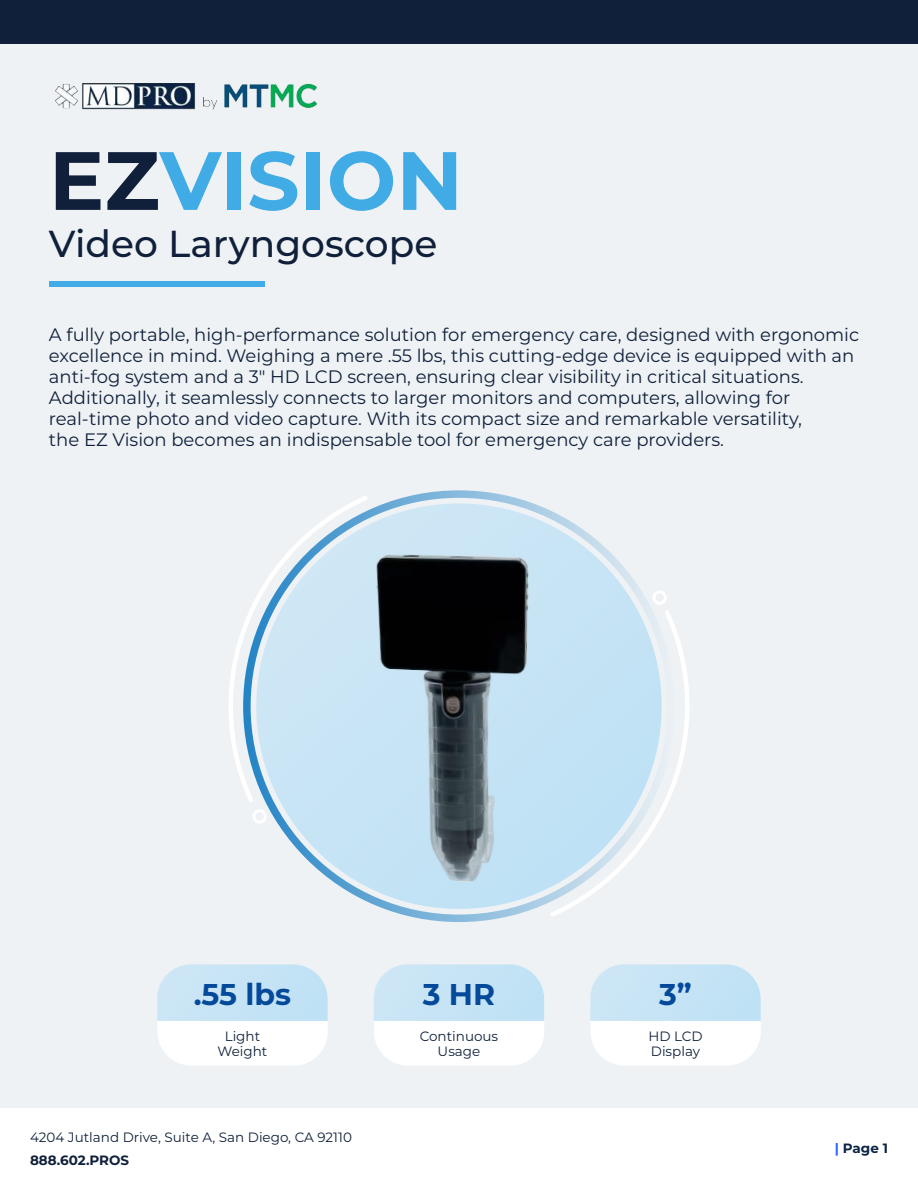
<style>
.page{position:relative;width:918px;height:1188px;background:#fff}
.page>*{position:absolute;margin:0;border:0;box-sizing:border-box;transform-origin:0 0}
.t1{font:700 82.5px "Montserrat";color:#41abe6}
.t2{font:500 37.5px "Montserrat";color:#10203a}
.t3{font:700 30px "Montserrat";color:#05499b}
.t4{font:18px/21px "Montserrat";color:#10203a}
.t5{font:13.5px/15px "Montserrat";color:#10203a;text-align:center}
.t6{font:700 13.5px "Montserrat";color:#10203a}
.t7{font:700 13.5px "Montserrat";color:#0c2344}
.s1{color:#10203a}
.s2{color:#2561ff}
</style>
<div class="page">
<div style="left:0;top:0;width:918px;height:1107px;background:#eef2f5"></div>
<div style="left:49px;top:281px;width:216px;height:6px;background:#41abe6"></div>
<div style="left:0;top:0;width:918px;height:43px;background:#10203a"></div>
<div style="left:158px;top:965px;width:170px;height:101px;background:#fff;border-radius:34px"></div>
<svg style="left:157px;top:964px;width:171px;height:57px;background:#c8e4f5"></svg>
<div style="left:374px;top:965px;width:170px;height:101px;background:#fff;border-radius:34px"></div>
<div style="left:374px;top:964px;width:170px;height:57px;background:#c6e4f5"></div>
<div style="left:591px;top:965px;width:170px;height:101px;background:#fff;border-radius:34px"></div>
<svg style="left:590px;top:964px;width:171px;height:57px;background:#c8e4f5"></svg>
<svg style="left:256px;top:553px;width:407px;height:298px"></svg>
<svg style="left:611px;top:606px;width:78px;height:273px"></svg>
<svg style="left:229px;top:541px;width:70px;height:265px"></svg>
<div style="left:252px;top:809px;width:15px;height:15px;border:3px solid #fff;border-radius:50%"></div>
<div style="left:652px;top:590px;width:15px;height:15px;border:3px solid #fff;border-radius:50%"></div>
<img style="left:55px;top:83px;width:263px;height:27px">
<img style="left:299px;top:490px;width:312px;height:432px">
<h1 class="t1" style="left:49px;top:121px;width:416px"><span class="s1">EZ</span>VISION</h1>
<h2 class="t2" style="left:49px;top:218px;width:390px">Video Laryngoscope</h2>
<p class="t4" style="left:49px;top:324px;width:812px">A fully portable, high-performance solution for emergency care, designed with ergonomic excellence in mind. Weighing a mere .55 lbs, this cutting-edge device is equipped with an anti-fog system and a 3" HD LCD screen, ensuring clear visibility in critical situations.<br>Additionally, it seamlessly connects to larger monitors and computers, allowing for real-time photo and video capture. With its compact size and remarkable versatility,<br>the EZ Vision becomes an indispensable tool for emergency care providers.</p>
<h3 class="t3" style="left:194px;top:973px;width:99px">.55 lbs</h3>
<p class="t5" style="left:218px;top:1029px;width:51px">Light<br>Weight</p>
<p class="t5" style="left:30px;top:1129px;width:323px">4204 Jutland Drive, Suite A, San Diego, CA 92110</p>
<p class="t6" style="left:30px;top:1150px;width:101px">888.602.PROS</p>
<h3 class="t3" style="left:423px;top:972px;width:74px">3 HR</h3>
<p class="t5" style="left:420px;top:1028px;width:80px">Continuous<br>Usage</p>
<h3 class="t3" style="left:659px;top:973px;width:34px">3”</h3>
<p class="t5" style="left:648px;top:1028px;width:56px;text-align:left">HD LCD<br>Display</p>
<p class="t7" style="left:835px;top:1139px;width:55px"><span class="s2">|</span> Page 1</p>
</div>
